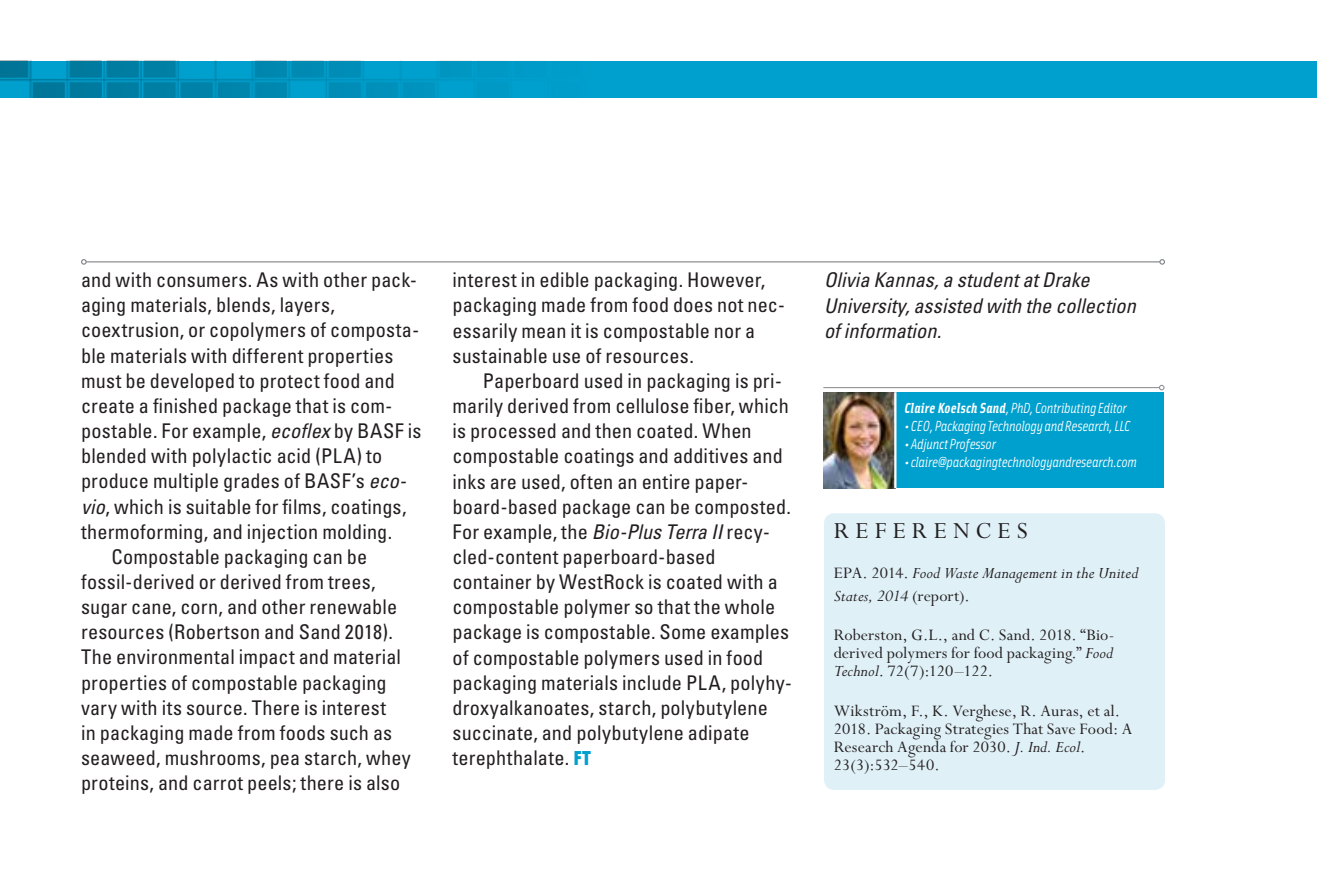
<style>
.page{position:relative;width:1317px;height:891px;background:#fff}
.page>*{position:absolute;margin:0;border:0;box-sizing:border-box;transform-origin:0 0}
.t1{font:25.88px "Perpetua Std";letter-spacing:.23em;color:#231f20}
.t2{font:condensed 20.25px/25.2px "Univers LT Std";letter-spacing:.005em;color:#231f20}
.t3{font:italic condensed 20.25px/25.2px "Univers LT Std";letter-spacing:.005em;color:#231f20}
.t4{font:18px/18px "Perpetua Std";letter-spacing:.005em;color:#231f20;text-align:justify}
.t5{font:italic 18px/22.5px "Perpetua Std";letter-spacing:.005em;color:#231f20}
.t6{font:italic 14.62px "Solex Regular Lining";letter-spacing:-.015em;color:#fff}
.s1{font-style:italic}
.s2{font-family:"Solex Black Lining";font-stretch:normal;color:#00a0ce}
.s3{font-family:"Solex Bold Lining"}
.s4{font-style:normal}
</style>
<div class="page">
<div style="left:0;top:61px;width:1316px;height:37px;background:#00a0ce"></div>
<img style="left:0;top:61px;width:479px;height:37px">
<hr style="left:86px;top:261px;width:1073px;height:1px;background:#808285">
<svg style="left:81px;top:259px;width:6px;height:6px"></svg>
<svg style="left:1159px;top:259px;width:5px;height:6px"></svg>
<div style="left:823px;top:392px;width:341px;height:96px;background:#00a0ce"></div>
<hr style="left:823px;top:387px;width:336px;height:1px;background:#939598">
<svg style="left:1158px;top:385px;width:6px;height:5px"></svg>
<img style="left:823px;top:392px;width:71px;height:96px">
<hr style="left:894px;top:392px;width:2px;height:96px;background:#fff">
<div style="left:824px;top:513px;width:340px;height:277px;background:#dff0f7;border-radius:10px"></div>
<p class="t2" style="left:81px;top:267px;width:337px">and with consumers. As with other pack-</p>
<p class="t2" style="left:81px;top:292px;width:255px">aging materials, blends, layers,</p>
<p class="t2" style="left:81px;top:317px;width:339px">coextrusion, or copolymers of composta-</p>
<p class="t2" style="left:81px;top:343px;width:314px">ble materials with different properties</p>
<p class="t2" style="left:81px;top:368px;width:315px">must be developed to protect food and</p>
<p class="t2" style="left:81px;top:393px;width:313px">create a finished package that is com-</p>
<p class="t2" style="left:81px;top:418px;width:342px">postable. For example, <span class="s1">ecoflex</span> by BASF is</p>
<p class="t2" style="left:81px;top:443px;width:303px">blended with polylactic acid (PLA) to</p>
<p class="t2" style="left:81px;top:468px;width:326px">produce multiple grades of BASF’s <span class="s1">eco-</span></p>
<p class="t2" style="left:81px;top:493px;width:327px"><span class="s1">vio</span>, which is suitable for films, coatings,</p>
<p class="t2" style="left:81px;top:519px;width:313px">thermoforming, and injection molding.</p>
<p class="t2" style="left:111px;top:544px;width:257px">Compostable packaging can be</p>
<p class="t2" style="left:81px;top:569px;width:296px">fossil-derived or derived from trees,</p>
<p class="t2" style="left:81px;top:594px;width:318px">sugar cane, corn, and other renewable</p>
<p class="t2" style="left:81px;top:619px;width:313px">resources (Robertson and Sand 2018).</p>
<p class="t2" style="left:81px;top:644px;width:321px">The environmental impact and material</p>
<p class="t2" style="left:81px;top:669px;width:307px">properties of compostable packaging</p>
<p class="t2" style="left:81px;top:695px;width:306px">vary with its source. There is interest</p>
<p class="t2" style="left:81px;top:720px;width:312px">in packaging made from foods such as</p>
<p class="t2" style="left:81px;top:745px;width:331px">seaweed, mushrooms, pea starch, whey</p>
<p class="t2" style="left:81px;top:770px;width:320px">proteins, and carrot peels; there is also</p>
<p class="t2" style="left:452px;top:267px;width:334px">interest in edible packaging. However, packaging made from food does not nec&shy;essarily mean it is compostable nor a sustainable use of resources.</p>
<p class="t2" style="left:452px;top:368px;width:341px;text-indent:30px">Paperboard used in packaging is pri&shy;marily derived from cellulose fiber, which is processed and then coated. When compostable coatings and additives and inks are used, often an entire paper&shy;board-based package can be composted.<br>For example, the <span class="s1">Bio-Plus Terra II</span> recy&shy;cled-content paperboard-based container by WestRock is coated with a compostable polymer so that the whole package is compostable. Some examples of compostable polymers used in food packaging materials include PLA, polyhy&shy;droxyalkanoates, starch, polybutylene succinate, and polybutylene adipate terephthalate. <span class="s2">FT</span></p>
<p class="t3" style="left:824px;top:268px;width:313px">Olivia Kannas, a student at Drake<br>University, assisted with the collection of information.</p>
<p class="t6" style="left:904px;top:398px;width:224px"><span class="s3">Claire Koelsch Sand</span>, PhD, Contributing Editor</p>
<p class="t6" style="left:904px;top:416px;width:227px">• CEO, Packaging Technology and Research, LLC</p>
<p class="t6" style="left:904px;top:434px;width:93px">• Adjunct Professor</p>
<p class="t6" style="left:904px;top:452px;width:234px">• claire@packagingtechnologyandresearch.com</p>
<p class="t1" style="left:833px;top:518px;width:195px">REFERENCES</p>
<p class="t5" style="left:833px;top:562px;width:306px"><span class="s4">EPA. 2014.</span> Food Waste Management in the United<br>States, 2014 <span class="s4">(report).</span></p>
<p class="t4" style="left:833px;top:627px;width:282px">Roberston, G.L., and C. Sand. 2018. “Bio&shy;derived polymers for food packaging.” <span class="s1">Food Technol</span>. 72(7):120–122.</p>
<p class="t4" style="left:833px;top:702px;width:300px;text-align:left">Wikström, F., K. Verghese, R. Auras, et al.<br>2018. Packaging Strategies That Save Food: A Research Agenda for 2030. <span class="s1">J. Ind. Ecol</span>.<br>23(3):532–540.</p>
</div>
